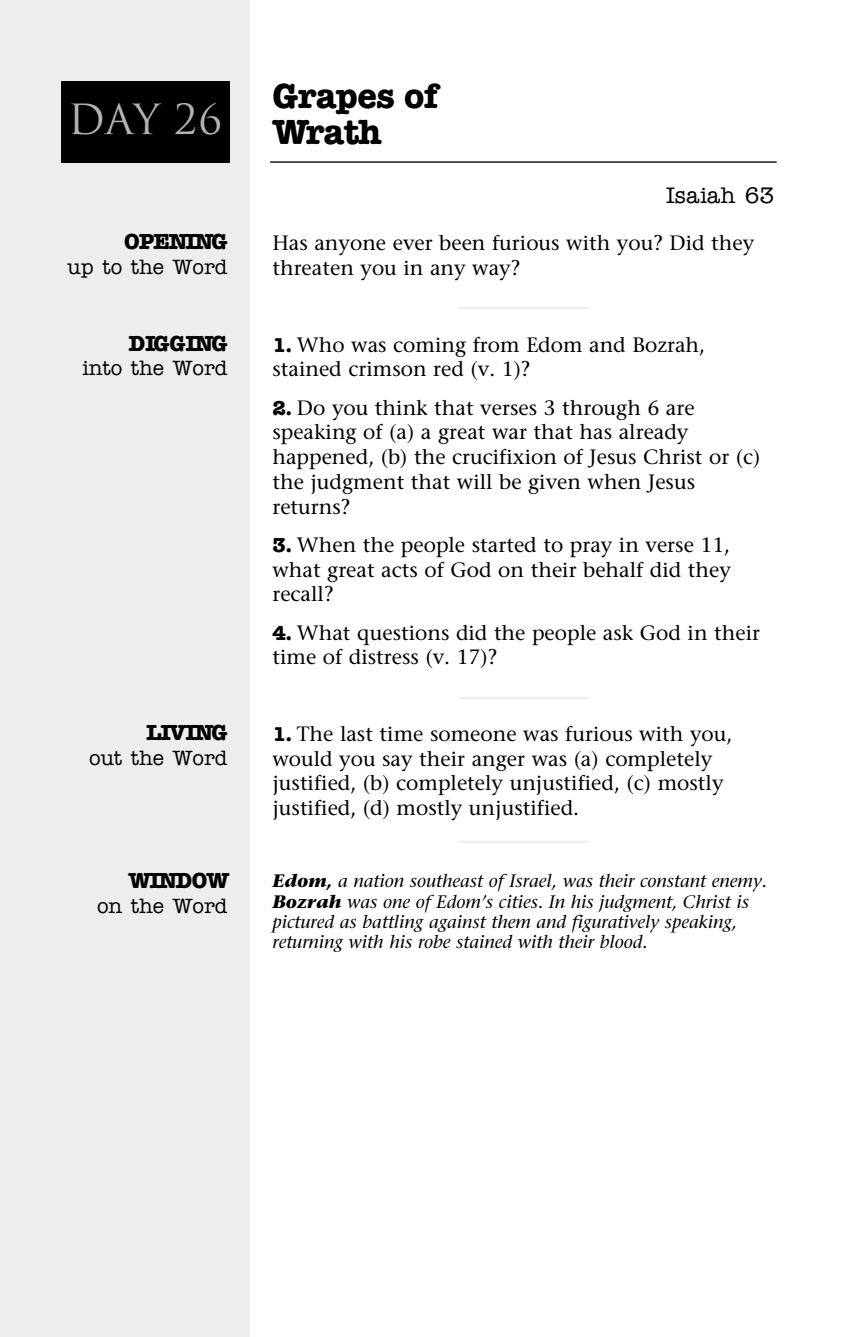
<style>
.page{position:relative;width:851px;height:1337px;background:#fff}
.page>*{position:absolute;margin:0;border:0;box-sizing:border-box;transform-origin:0 0}
.t1{font:40.5px "Trajan";color:#b3b3b3}
.t2{font:700 36px/36px "American Typewriter";letter-spacing:-.02em;color:#000}
.t3{font:700 22.5px "American Typewriter";letter-spacing:-.09em;color:#000}
.t4{font:500 22.5px "American Typewriter";color:#000}
.t5{font:700 22.5px "American Typewriter";letter-spacing:-.055em;color:#000}
.t6{font:20.7px/24.8px "Stone Serif";color:#000}
.t7{font:500 20.7px "American Typewriter";color:#000}
.t8{font:italic 18px/20.2px "Stone Serif";color:#000}
.s1{font-family:"American Typewriter";font-weight:700}
.s2{font-weight:700}
</style>
<div class="page">
<div style="left:0;top:0;width:250px;height:1336px;background:#ededed"></div>
<div style="left:61px;top:81px;width:169px;height:81px;background:#000"></div>
<hr style="left:270px;top:161px;width:506px;height:2px;background:#000">
<hr style="left:459px;top:307px;width:128px;height:2px;background:#ededed">
<hr style="left:459px;top:697px;width:128px;height:2px;background:#ededed">
<hr style="left:459px;top:840px;width:128px;height:3px;background:#ededed">
<h1 class="t1" style="left:68px;top:96px;width:156px">Day 26</h1>
<h2 class="t2" style="left:272px;top:81px;width:167px">Grapes of<br>Wrath</h2>
<p class="t4" style="left:666px;top:187px;width:110px">Isaiah 63</p>
<p class="t3" style="left:124px;top:234px;width:105px">OPENING</p>
<p class="t7" style="left:68px;top:260px;width:161px">up to the Word</p>
<p class="t6" style="left:272px;top:233px;width:483px">Has anyone ever been furious with you? Did they threaten you in any way?</p>
<p class="t5" style="left:129px;top:335px;width:100px">DIGGING</p>
<p class="t7" style="left:82px;top:361px;width:147px">into the Word</p>
<p class="t6" style="left:272px;top:334px;width:434px"><span class="s1">1.</span> Who was coming from Edom and Bozrah, stained crimson red (v. 1)?</p>
<p class="t6" style="left:272px;top:397px;width:489px"><span class="s1">2.</span> Do you think that verses 3 through 6 are speaking of (a) a great war that has already happened, (b) the crucifixion of Jesus Christ or (c) the judgment that will be given when Jesus returns?</p>
<p class="t6" style="left:272px;top:534px;width:460px;text-align:justify"><span class="s1">3.</span> When the people started to pray in verse 11, what great acts of God on their behalf did they recall?</p>
<p class="t6" style="left:272px;top:622px;width:489px"><span class="s1">4.</span> What questions did the people ask God in their time of distress (v. 17)?</p>
<p class="t3" style="left:146px;top:724px;width:83px">LIVING</p>
<p class="t7" style="left:89px;top:750px;width:140px">out the Word</p>
<p class="t6" style="left:272px;top:723px;width:461px"><span class="s1">1.</span> The last time someone was furious with you, would you say their anger was (a) completely justified, (b) completely unjustified, (c) mostly justified, (d) mostly unjustified.</p>
<p class="t3" style="left:129px;top:873px;width:102px">WINDOW</p>
<p class="t7" style="left:97px;top:899px;width:132px">on the Word</p>
<p class="t8" style="left:272px;top:872px;width:496px"><span class="s2">Edom,</span> a nation southeast of Israel, was their constant enemy.<br><span class="s2">Bozrah</span> was one of Edom’s cities. In his judgment, Christ is pictured as battling against them and figuratively speaking, returning with his robe stained with their blood.</p>
</div>
